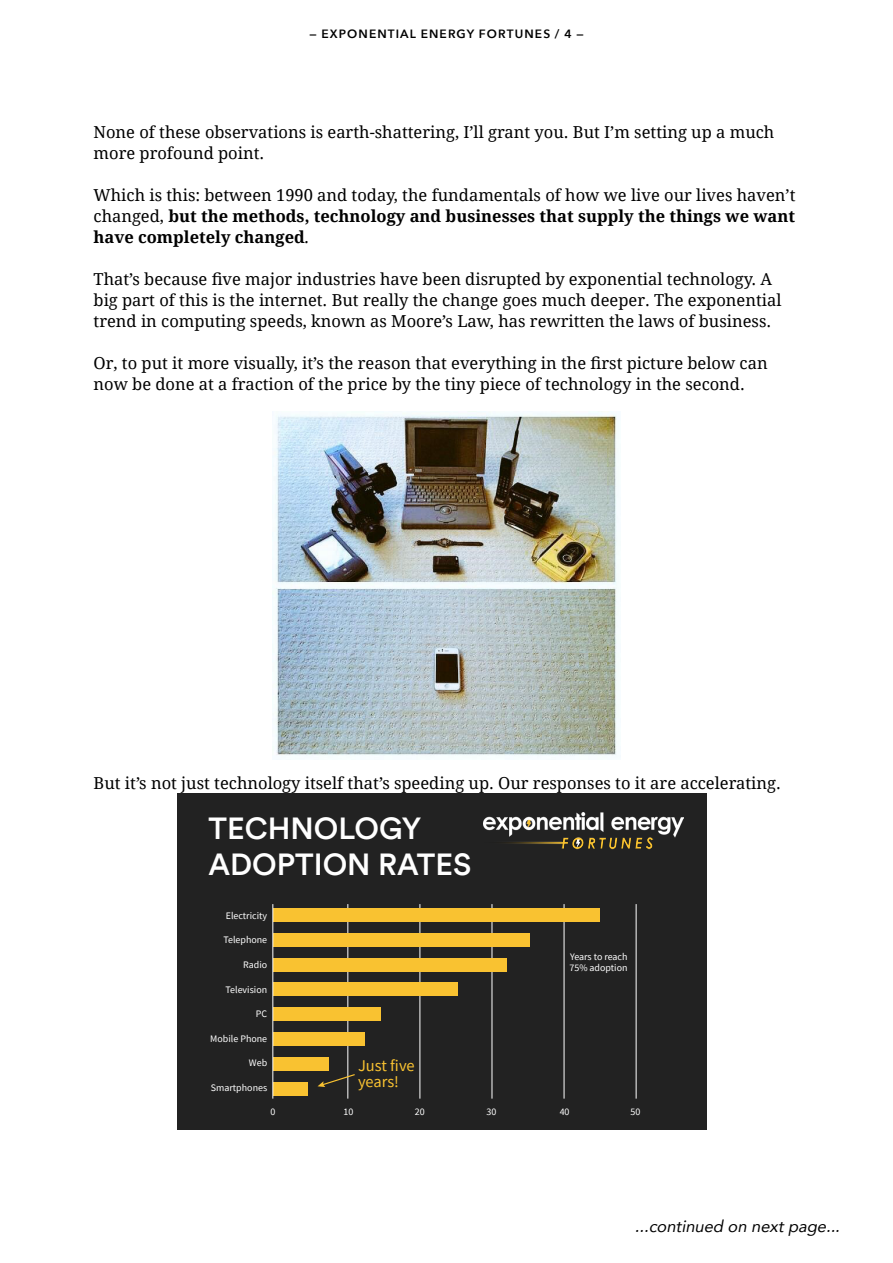
<style>
.page{position:relative;width:893px;height:1263px;background:#fff}
.page>*{position:absolute;margin:0;border:0;box-sizing:border-box;transform-origin:0 0}
.t1{font:500 30.6px/36.6px "Circular";color:#fff}
.t2{font:16.5px/21px "Droid Serif";color:#000}
.t3{font:700 16.5px/21px "Droid Serif";color:#000;text-align:justify}
.t4{font:italic 16.5px "Avenir";color:#000}
.t5{font:16.35px/15.3px "Source Sans Pro";color:#f9c231}
.t6{font:600 12px "Avenir Next";letter-spacing:.09em;color:#000}
.t7{font:9.9px/12px "Source Sans Pro";color:#fff}
.s1{font-weight:400}
.s2{font-weight:400;font-style:italic}
</style>
<div class="page">
<img style="left:272px;top:411px;width:345px;height:345px">
<div style="left:178px;top:793px;width:529px;height:336px;background:#222"></div>
<hr style="left:348px;top:904px;width:1px;height:194px;background:#fff">
<hr style="left:420px;top:904px;width:1px;height:194px;background:#fff">
<hr style="left:492px;top:904px;width:1px;height:194px;background:#fff">
<hr style="left:564px;top:904px;width:1px;height:194px;background:#fff">
<hr style="left:636px;top:904px;width:1px;height:194px;background:#fff">
<div style="left:273px;top:1082px;width:34px;height:13px;background:#f9c231"></div>
<div style="left:273px;top:1057px;width:56px;height:13px;background:#f9c231"></div>
<div style="left:273px;top:1032px;width:92px;height:14px;background:#f9c231"></div>
<div style="left:273px;top:1008px;width:108px;height:13px;background:#f9c231"></div>
<div style="left:273px;top:983px;width:184px;height:13px;background:#f9c231"></div>
<div style="left:273px;top:958px;width:233px;height:13px;background:#f9c231"></div>
<div style="left:273px;top:933px;width:257px;height:13px;background:#f9c231"></div>
<div style="left:273px;top:908px;width:327px;height:14px;background:#f9c231"></div>
<hr style="left:273px;top:904px;width:1px;height:194px;background:#fff">
<svg style="left:318px;top:1073px;width:37px;height:14px"></svg>
<img style="left:484px;top:812px;width:199px;height:37px">
<p class="t6" style="left:309px;top:23px;width:276px">— EXPONENTIAL ENERGY FORTUNES / 4 —</p>
<p class="t2" style="left:94px;top:121px;width:682px">None of these observations is earth-shattering, I’ll grant you. But I’m setting up a much more profound point.</p>
<p class="t3" style="left:94px;top:184px;width:703px"><span class="s1">Which is this: between 1990 and today, the fundamentals of how we live our lives haven’t changed,</span> but the methods, technology and businesses that supply the things we want have completely changed<span class="s2">.</span></p>
<p class="t2" style="left:94px;top:268px;width:689px">That’s because five major industries have been disrupted by exponential technology. A big part of this is the internet. But really the change goes much deeper. The exponential trend in computing speeds, known as Moore’s Law, has rewritten the laws of business.</p>
<p class="t2" style="left:94px;top:352px;width:676px">Or, to put it more visually, it’s the reason that everything in the first picture below can now be done at a fraction of the price by the tiny piece of technology in the second.</p>
<p class="t2" style="left:94px;top:772px;width:689px">But it’s not just technology itself that’s speeding up. Our responses to it are accelerating.</p>
<h1 class="t1" style="left:209px;top:808px;width:264px">TECHNOLOGY<br>ADOPTION RATES</h1>
<p class="t7" style="left:226px;top:909px;width:43px">Electricity</p>
<p class="t7" style="left:223px;top:934px;width:45px">Telephone</p>
<p class="t7" style="left:243px;top:958px;width:26px">Radio</p>
<p class="t7" style="left:225px;top:983px;width:43px">Television</p>
<p class="t7" style="left:256px;top:1008px;width:13px">PC</p>
<p class="t7" style="left:210px;top:1032px;width:58px">Mobile Phone</p>
<p class="t7" style="left:249px;top:1057px;width:20px">Web</p>
<p class="t7" style="left:211px;top:1081px;width:58px">Smartphones</p>
<p class="t7" style="left:270px;top:1106px;width:6px">0</p>
<p class="t7" style="left:343px;top:1106px;width:11px">10</p>
<p class="t7" style="left:415px;top:1106px;width:11px">20</p>
<p class="t7" style="left:486px;top:1106px;width:11px">30</p>
<p class="t7" style="left:560px;top:1106px;width:11px">40</p>
<p class="t7" style="left:631px;top:1106px;width:11px">50</p>
<p class="t7" style="left:569px;top:950px;width:60px">Years to reach<br>75% adoption</p>
<p class="t5" style="left:358px;top:1058px;width:58px">Just five years!</p>
<p class="t4" style="left:635px;top:1213px;width:211px">...continued on nextpage...</p>
</div>
